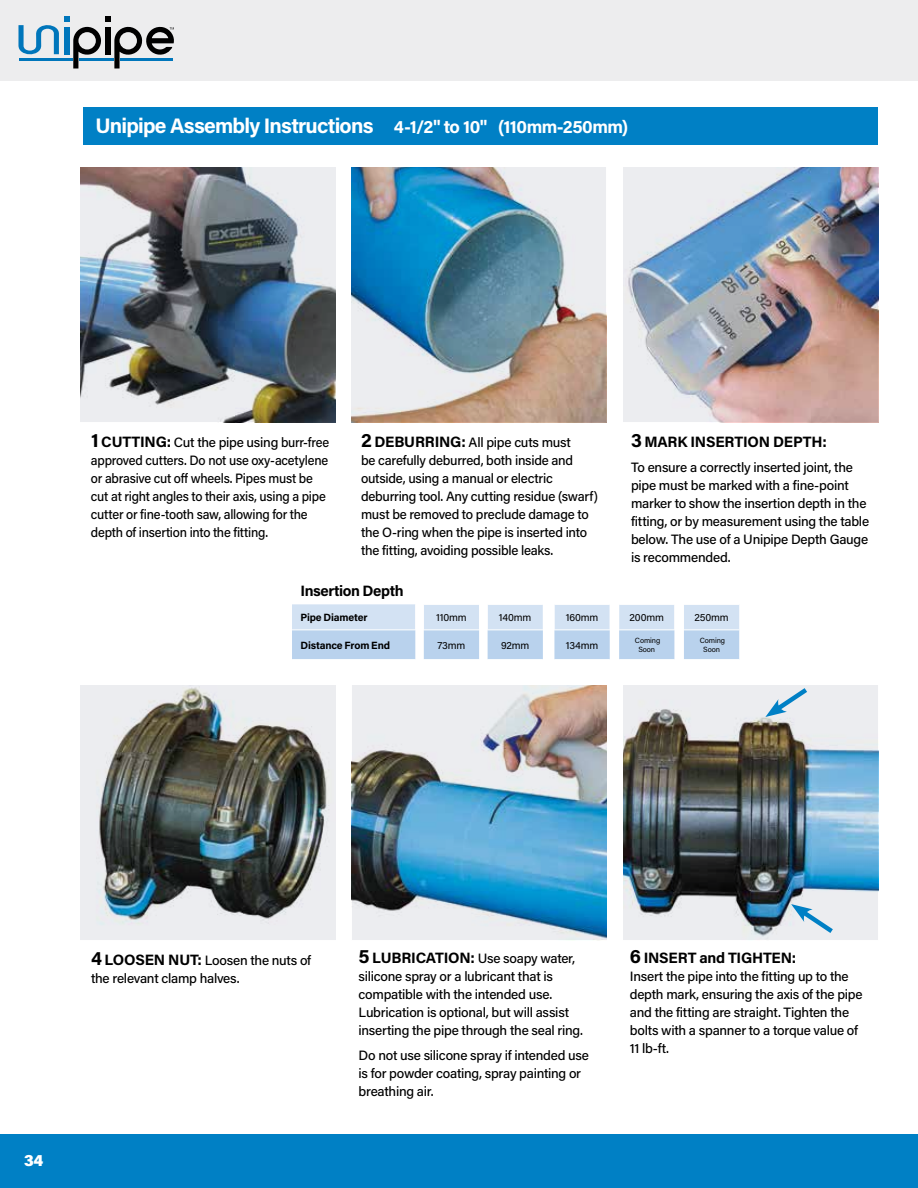
<style>
.page{position:relative;width:918px;height:1188px;background:#fff}
.page>*{position:absolute;margin:0;border:0;box-sizing:border-box;transform-origin:0 0}
.t1{font:700 21px "Acumin Pro";letter-spacing:-.035em;color:#fff}
.t2{font:900 16.5px "Acumin Pro";color:#fff}
.t3{font:700 15px "Acumin Pro";letter-spacing:-.015em;color:#000}
.t4{font:500 13.5px/18px "Acumin Pro";letter-spacing:-.02em;color:#000}
.t5{font:10.5px "Acumin Pro";letter-spacing:-.015em;color:#000}
.t6{font:700 10.5px "Acumin Pro";letter-spacing:-.015em;color:#000}
.t7{font:7.5px/9px "Acumin Pro";letter-spacing:-.015em;color:#000;text-align:center}
.s1{font-size:18px}
.s2{font-weight:700;font-size:19.5px}
.s3{font-weight:700;font-size:15px}
.s4{font-size:19.5px}
</style>
<div class="page">
<div style="left:0;top:0;width:918px;height:81px;background:#ededee"></div>
<div style="left:0;top:1134px;width:918px;height:54px;background:#0080c5"></div>
<svg style="left:18px;top:16px;width:156px;height:52px"></svg>
<img style="left:81px;top:167px;width:255px;height:255px">
<img style="left:351px;top:167px;width:255px;height:255px">
<img style="left:623px;top:167px;width:255px;height:255px">
<img style="left:81px;top:685px;width:255px;height:255px">
<img style="left:352px;top:685px;width:255px;height:255px">
<img style="left:623px;top:685px;width:255px;height:255px">
<svg style="left:765px;top:685px;width:47px;height:32px;background:#c2d9e8"></svg>
<svg style="left:791px;top:904px;width:47px;height:33px;background:#c3dae8"></svg>
<svg style="left:292px;top:604px;width:447px;height:56px;background:#cddef1"></svg>
<div style="left:83px;top:107px;width:795px;height:37px;background:#0080c5"></div>
<h1 class="t1" style="left:95px;top:111px;width:534px">Unipipe Assembly Instructions <span class="s1">4-1/2" to 10" (110mm-250mm)</span></h1>
<p class="t4" style="left:91px;top:433px;width:240px"><span class="s2">1</span> <span class="s3">CUTTING:</span> Cut the pipe using burr-free approved cutters. Do not use oxy-acetylene or abrasive cut off wheels. Pipes must be cut at right angles to their axis, using a pipe cutter or fine-tooth saw, allowing for the depth of insertion into the fitting.</p>
<p class="t4" style="left:361px;top:433px;width:238px"><span class="s2">2</span> <span class="s3">DEBURRING:</span> All pipe cuts must<br>be carefully deburred, both inside and outside, using a manual or electric deburring tool. Any cutting residue (swarf) must be removed to preclude damage to the O-ring when the pipe is inserted into the fitting, avoiding possible leaks.</p>
<p class="t3" style="left:631px;top:432px;width:197px"><span class="s4">3</span> MARK INSERTION DEPTH:</p>
<p class="t4" style="left:631px;top:458px;width:240px">To ensure a correctly inserted joint, the pipe must be marked with a fine-point marker to show the insertion depth in the fitting, or by measurement using the table below. The use of a Unipipe Depth Gauge is recommended.</p>
<p class="t3" style="left:301px;top:580px;width:105px">Insertion Depth</p>
<p class="t6" style="left:301px;top:610px;width:69px">Pipe Diameter</p>
<p class="t5" style="left:436px;top:610px;width:32px">110mm</p>
<p class="t5" style="left:499px;top:610px;width:34px">140mm</p>
<p class="t5" style="left:566px;top:610px;width:34px">160mm</p>
<p class="t5" style="left:630px;top:610px;width:36px">200mm</p>
<p class="t5" style="left:694px;top:610px;width:36px">250mm</p>
<p class="t6" style="left:301px;top:638px;width:91px">Distance From End</p>
<p class="t5" style="left:437px;top:638px;width:30px">73mm</p>
<p class="t5" style="left:501px;top:638px;width:30px">92mm</p>
<p class="t5" style="left:566px;top:638px;width:34px">134mm</p>
<p class="t7" style="left:635px;top:636px;width:27px">Coming<br>Soon</p>
<p class="t7" style="left:700px;top:636px;width:27px">Coming<br>Soon</p>
<p class="t2" style="left:24px;top:1149px;width:21px">34</p>
<p class="t4" style="left:91px;top:951px;width:222px"><span class="s2">4</span> <span class="s3">LOOSEN NUT:</span> Loosen the nuts of the relevant clamp halves.</p>
<p class="t4" style="left:359px;top:949px;width:226px"><span class="s2">5</span> <span class="s3">LUBRICATION:</span> Use soapy water, silicone spray or a lubricant that is compatible with the intended use.<br>Lubrication is optional, but will assist inserting the pipe through the seal ring.</p>
<p class="t4" style="left:359px;top:1046px;width:232px">Do not use silicone spray if intended use is for powder coating, spray painting or breathing air.</p>
<p class="t3" style="left:630px;top:948px;width:168px"><span class="s4">6</span> INSERT and TIGHTEN:</p>
<p class="t4" style="left:630px;top:967px;width:234px">Insert the pipe into the fitting up to the depth mark, ensuring the axis of the pipe and the fitting are straight. Tighten the bolts with a spanner to a torque value of 11 lb-ft.</p>
</div>
